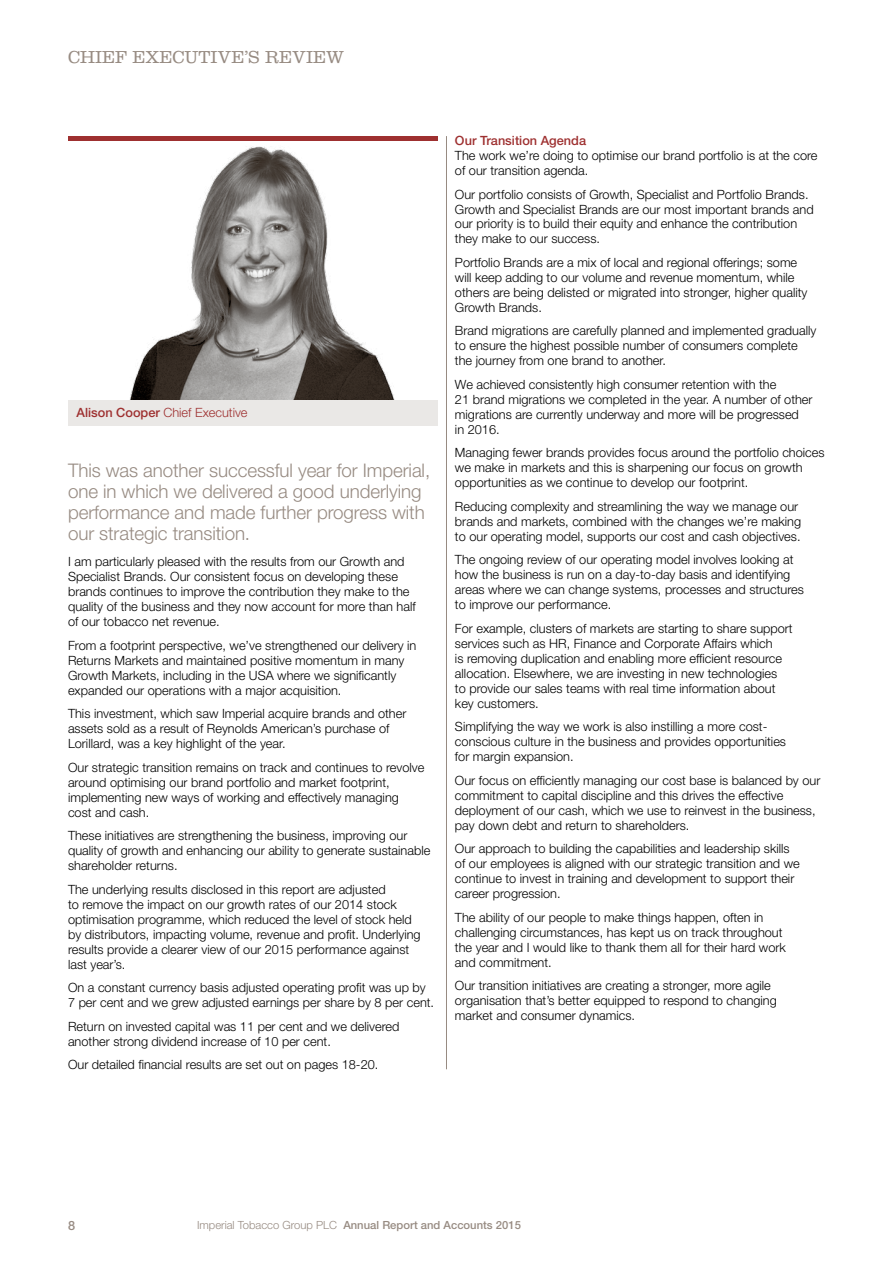
<style>
.page{position:relative;width:893px;height:1263px;background:#fff}
.page>*{position:absolute;margin:0;border:0;box-sizing:border-box;transform-origin:0 0}
.t1{font:300 18.75px/21px "Helvetica Neue LT Std";letter-spacing:-.005em;color:#978b82}
.t2{font:300 18px "Clarendon LT Std";color:#978b82}
.t3{font:300 12.75px/15px "Helvetica Neue LT Std";color:#000}
.t4{font:300 12.75px "Helvetica Neue LT Std";color:#9e3030}
.t5{font:500 12.75px "Helvetica Neue LT Std";color:#9e3030}
.t6{font:500 12.75px "Helvetica Neue LT Std";color:#978b82}
.t7{font:500 11.25px "Helvetica Neue LT Std";color:#978b82}
.s1{font-weight:500}
.s2{font-weight:300}
</style>
<div class="page">
<div style="left:68px;top:136px;width:370px;height:289px;background:#eae8e6"></div>
<img style="left:68px;top:140px;width:370px;height:260px">
<hr style="left:446px;top:136px;width:1px;height:933px;background:#978b82">
<hr style="left:68px;top:136px;width:370px;height:4px;background:#9e3030">
<h2 class="t2" style="left:68px;top:47px;width:277px">CHIEF EXECUTIVE’S REVIEW</h2>
<p class="t4" style="left:77px;top:405px;width:173px"><span class="s1">Alison Cooper</span> Chief Executive</p>
<h1 class="t1" style="left:68px;top:459px;width:364px">This was another successful year for Imperial, one in which we delivered a good underlying performance and made further progress with our strategic transition.</h1>
<p class="t3" style="left:68px;top:554px;width:349px">I am particularly pleased with the results from our Growth and Specialist Brands. Our consistent focus on developing these brands continues to improve the contribution they make to the quality of the business and they now account for more than half of our tobacco net revenue.</p>
<p class="t3" style="left:68px;top:637px;width:350px">From a footprint perspective, we’ve strengthened our delivery in Returns Markets and maintained positive momentum in many Growth Markets, including in the USA where we significantly expanded our operations with a major acquisition.</p>
<p class="t3" style="left:68px;top:706px;width:340px">This investment, which saw Imperial acquire brands and other assets sold as a result of Reynolds American’s purchase of<br>Lorillard, was a key highlight of the year.</p>
<p class="t3" style="left:68px;top:759px;width:358px">Our strategic transition remains on track and continues to revolve around optimising our brand portfolio and market footprint, implementing new ways of working and effectively managing cost and cash.</p>
<p class="t3" style="left:68px;top:828px;width:364px">These initiatives are strengthening the business, improving our quality of growth and enhancing our ability to generate sustainable shareholder returns.</p>
<p class="t3" style="left:68px;top:881px;width:354px">The underlying results disclosed in this report are adjusted<br>to remove the impact on our growth rates of our 2014 stock optimisation programme, which reduced the level of stock held by distributors, impacting volume, revenue and profit. Underlying results provide a clearer view of our 2015 performance against last year’s.</p>
<p class="t3" style="left:68px;top:980px;width:368px">On a constant currency basis adjusted operating profit was up by<br>7 per cent and we grew adjusted earnings per share by 8 per cent.</p>
<p class="t3" style="left:68px;top:1018px;width:333px">Return on invested capital was 11 per cent and we delivered another strong dividend increase of 10 per cent.</p>
<p class="t3" style="left:68px;top:1057px;width:312px">Our detailed financial results are set out on pages 18-20.</p>
<p class="t5" style="left:455px;top:133px;width:133px">Our Transition Agenda</p>
<p class="t3" style="left:455px;top:148px;width:364px">The work we’re doing to optimise our brand portfolio is at the core of our transition agenda.</p>
<p class="t3" style="left:455px;top:186px;width:360px">Our portfolio consists of Growth, Specialist and Portfolio Brands.<br>Growth and Specialist Brands are our most important brands and our priority is to build their equity and enhance the contribution they make to our success.</p>
<p class="t3" style="left:455px;top:255px;width:354px">Portfolio Brands are a mix of local and regional offerings; some will keep adding to our volume and revenue momentum, while others are being delisted or migrated into stronger, higher quality Growth Brands.</p>
<p class="t3" style="left:455px;top:323px;width:363px">Brand migrations are carefully planned and implemented gradually to ensure the highest possible number of consumers complete the journey from one brand to another.</p>
<p class="t3" style="left:455px;top:377px;width:359px">We achieved consistently high consumer retention with the<br>21 brand migrations we completed in the year. A number of other migrations are currently underway and more will be progressed<br>in 2016.</p>
<p class="t3" style="left:455px;top:445px;width:371px">Managing fewer brands provides focus around the portfolio choices we make in markets and this is sharpening our focus on growth opportunities as we continue to develop our footprint.</p>
<p class="t3" style="left:455px;top:499px;width:348px">Reducing complexity and streamlining the way we manage our brands and markets, combined with the changes we’re making to our operating model, supports our cost and cash objectives.</p>
<p class="t3" style="left:455px;top:552px;width:350px">The ongoing review of our operating model involves looking at how the business is run on a day-to-day basis and identifying areas where we can change systems, processes and structures to improve our performance.</p>
<p class="t3" style="left:455px;top:621px;width:339px">For example, clusters of markets are starting to share support services such as HR, Finance and Corporate Affairs which<br>is removing duplication and enabling more efficient resource allocation. Elsewhere, we are investing in new technologies<br>to provide our sales teams with real time information about key customers.</p>
<p class="t3" style="left:455px;top:719px;width:333px">Simplifying the way we work is also instilling a more cost&shy;conscious culture in the business and provides opportunities for margin expansion.</p>
<p class="t3" style="left:455px;top:773px;width:367px">Our focus on efficiently managing our cost base is balanced by our commitment to capital discipline and this drives the effective deployment of our cash, which we use to reinvest in the business, pay down debt and return to shareholders.</p>
<p class="t3" style="left:455px;top:841px;width:346px">Our approach to building the capabilities and leadership skills of our employees is aligned with our strategic transition and we continue to invest in training and development to support their career progression.</p>
<p class="t3" style="left:455px;top:909px;width:332px">The ability of our people to make things happen, often in challenging circumstances, has kept us on track throughout the year and I would like to thank them all for their hard work and commitment.</p>
<p class="t3" style="left:455px;top:978px;width:323px">Our transition initiatives are creating a stronger, more agile organisation that’s better equipped to respond to changing market and consumer dynamics.</p>
<p class="t6" style="left:68px;top:1217px;width:9px">8</p>
<p class="t7" style="left:197px;top:1218px;width:325px"><span class="s2">Imperial Tobacco Group PLC</span> Annual Report and Accounts 2015</p>
</div>
